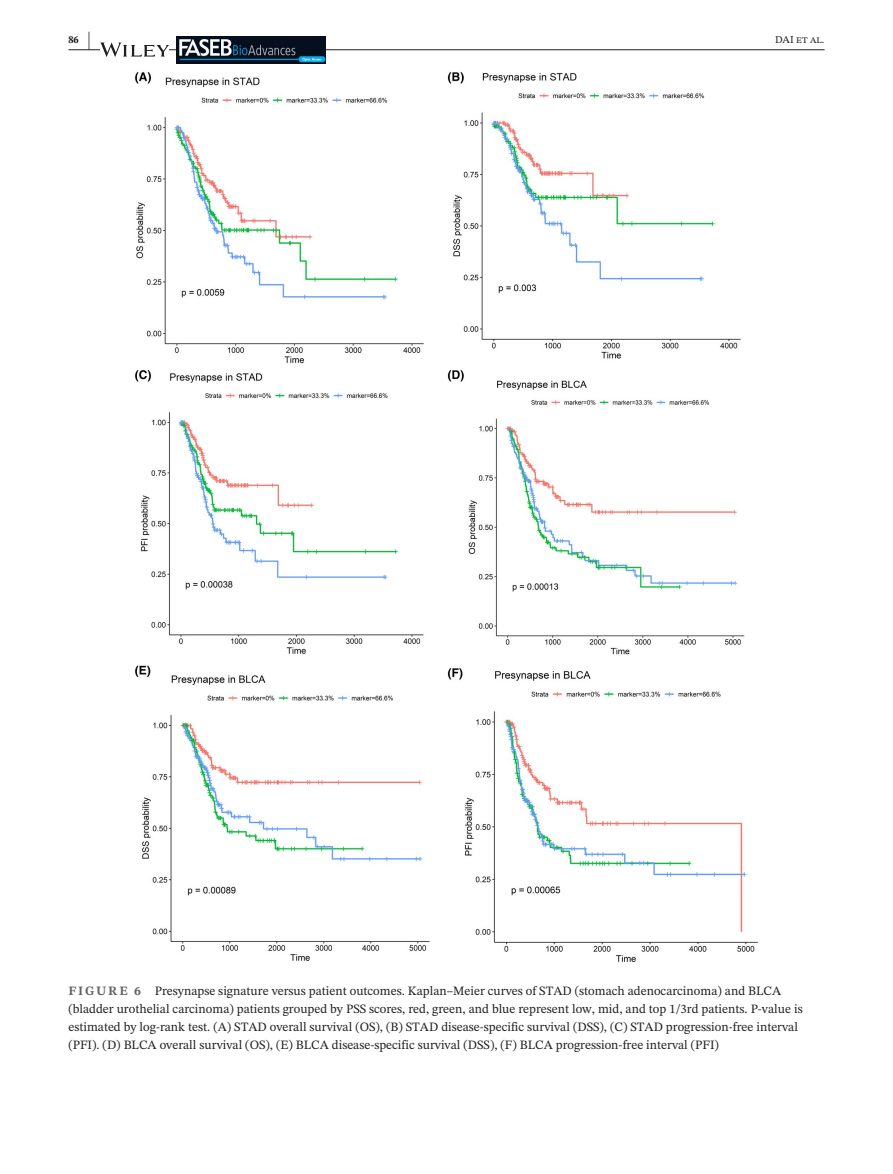
<style>
.page{position:relative;width:893px;height:1174px;background:#fff}
.page>*{position:absolute;margin:0;border:0;box-sizing:border-box;transform-origin:0 0}
.t1{font:12.75px/18px "STIX Two Text";color:#231f20}
.t2{font:10.5px "STIX Two Text";color:#231f20}
.t3{font:700 10.5px "STIX Two Text";color:#231f20}
.s1{font-size:21px}
.s2{font-weight:700;color:#636366}
</style>
<div class="page">
<hr style="left:68px;top:49px;width:756px;height:1px;background:#231f20">
<svg style="left:100px;top:43px;width:69px;height:14px"></svg>
<img style="left:177px;top:36px;width:148px;height:27px">
<img style="left:135px;top:72px;width:623px;height:890px">
<p class="t3" style="left:68px;top:32px;width:24px">86 <span class="s1">|</span></p>
<p class="t2" style="left:775px;top:32px;width:51px">DAI et al.</p>
<p class="t1" style="left:68px;top:982px;width:736px"><span class="s2">FIGURE 6</span> Presynapse signature versus patient outcomes. Kaplan–Meier curves of STAD (stomach adenocarcinoma) and BLCA (bladder urothelial carcinoma) patients grouped by PSS scores, red, green, and blue represent low, mid, and top 1/3rd patients. P-value is estimated by log-rank test. (A) STAD overall survival (OS), (B) STAD disease-specific survival (DSS), (C) STAD progression-free interval (PFI). (D) BLCA overall survival (OS), (E) BLCA disease-specific survival (DSS), (F) BLCA progression-free interval (PFI)</p>
</div>
